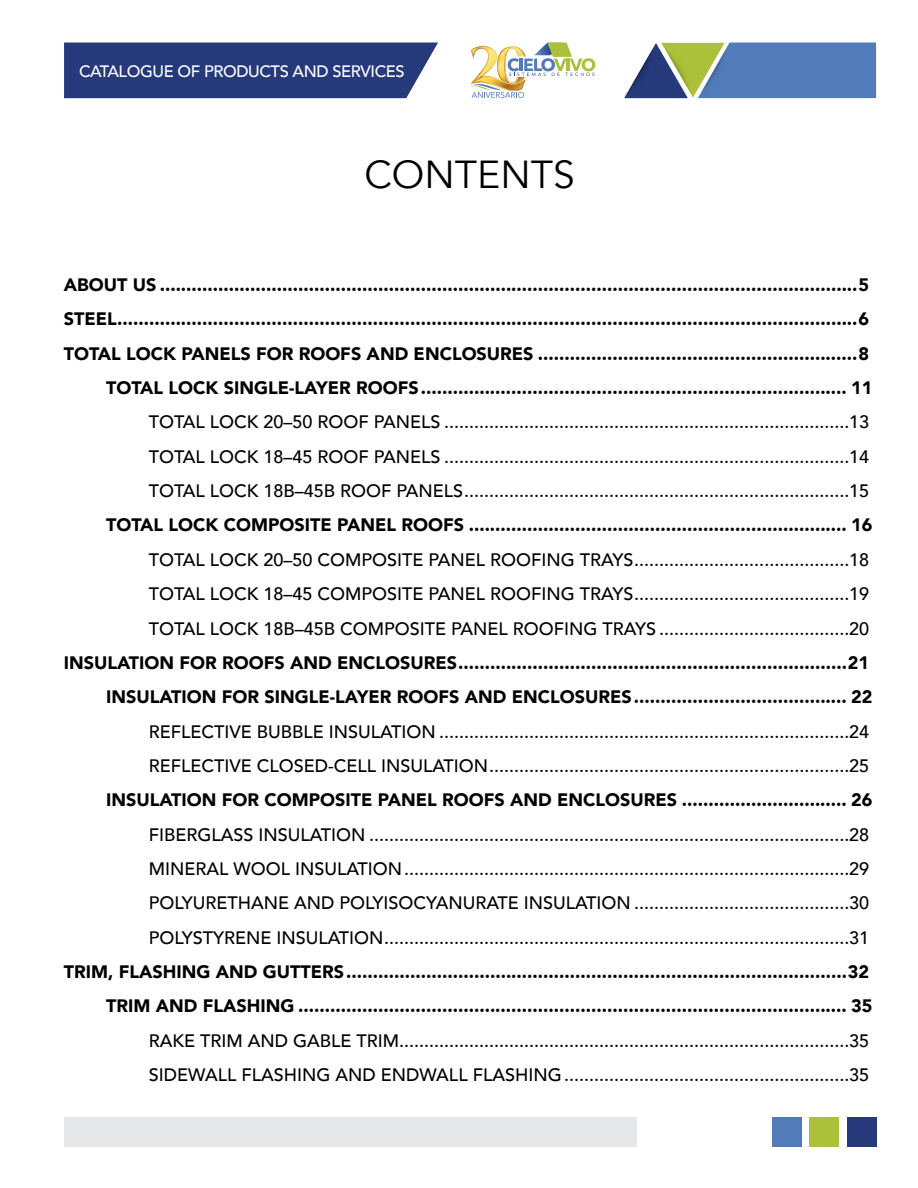
<style>
.page{position:relative;width:918px;height:1188px;background:#fff}
.page>*{position:absolute;margin:0;border:0;box-sizing:border-box;transform-origin:0 0}
.t1{font:39px "Avenir";color:#000}
.t2{font:500 18px/34.3px "Avenir";color:#000;text-align:justify}
.t3{font:900 18px/34.3px "Avenir";color:#000;text-align:right}
.t4{font:500 16.5px "Avenir";letter-spacing:-.025em;color:#fff}
</style>
<div class="page">
<div style="left:64px;top:43px;width:374px;height:55px;background:#25397b"></div>
<div style="left:64px;top:1117px;width:572px;height:29px;background:#e6e7e8"></div>
<div style="left:847px;top:1117px;width:30px;height:29px;background:#25397b"></div>
<div style="left:810px;top:1117px;width:29px;height:29px;background:#abc13a"></div>
<div style="left:772px;top:1117px;width:30px;height:29px;background:#517bb9"></div>
<svg style="left:624px;top:43px;width:252px;height:55px;background:#6989a8"></svg>
<svg style="left:470px;top:43px;width:125px;height:55px"></svg>
<p class="t4" style="left:79px;top:57px;width:327px">CATALOGUE OF PRODUCTS AND SERVICES</p>
<h1 class="t1" style="left:365px;top:151px;width:212px">CONTENTS</h1>
<p class="t3" style="left:64px;top:267px;width:810px">ABOUT US ...................................................................................................................................5<br>STEEL...........................................................................................................................................6<br>TOTAL LOCK PANELS FOR ROOFS AND ENCLOSURES ............................................................8<br>TOTAL LOCK SINGLE-LAYER ROOFS................................................................................ 11</p>
<p class="t2" style="left:149px;top:404px;width:722px">TOTAL LOCK 20–50 ROOF PANELS .................................................................................13<br>TOTAL LOCK 18–45 ROOF PANELS .................................................................................14<br>TOTAL LOCK 18B–45B ROOF PANELS.............................................................................15</p>
<p class="t3" style="left:106px;top:508px;width:768px">TOTAL LOCK COMPOSITE PANEL ROOFS ....................................................................... 16</p>
<p class="t2" style="left:149px;top:541px;width:722px">TOTAL LOCK 20–50 COMPOSITE PANEL ROOFING TRAYS...........................................18<br>TOTAL LOCK 18–45 COMPOSITE PANEL ROOFING TRAYS...........................................19<br>TOTAL LOCK 18B–45B COMPOSITE PANEL ROOFING TRAYS ......................................20</p>
<p class="t3" style="left:64px;top:645px;width:810px">INSULATION FOR ROOFS AND ENCLOSURES.........................................................................21<br>INSULATION FOR SINGLE-LAYER ROOFS AND ENCLOSURES........................................ 22</p>
<p class="t2" style="left:149px;top:713px;width:722px">REFLECTIVE BUBBLE INSULATION ..................................................................................24<br>REFLECTIVE CLOSED-CELL INSULATION........................................................................25</p>
<p class="t3" style="left:106px;top:782px;width:768px">INSULATION FOR COMPOSITE PANEL ROOFS AND ENCLOSURES ............................... 26</p>
<p class="t2" style="left:149px;top:816px;width:722px">FIBERGLASS INSULATION ................................................................................................28<br>MINERAL WOOL INSULATION.........................................................................................29<br>POLYURETHANE AND POLYISOCYANURATE INSULATION ...........................................30<br>POLYSTYRENE INSULATION.............................................................................................31</p>
<p class="t3" style="left:64px;top:954px;width:810px">TRIM, FLASHING AND GUTTERS..............................................................................................32<br>TRIM AND FLASHING ....................................................................................................... 35</p>
<p class="t2" style="left:149px;top:1022px;width:722px">RAKE TRIM AND GABLE TRIM..........................................................................................35<br>SIDEWALL FLASHING AND ENDWALL FLASHING.........................................................35</p>
</div>
